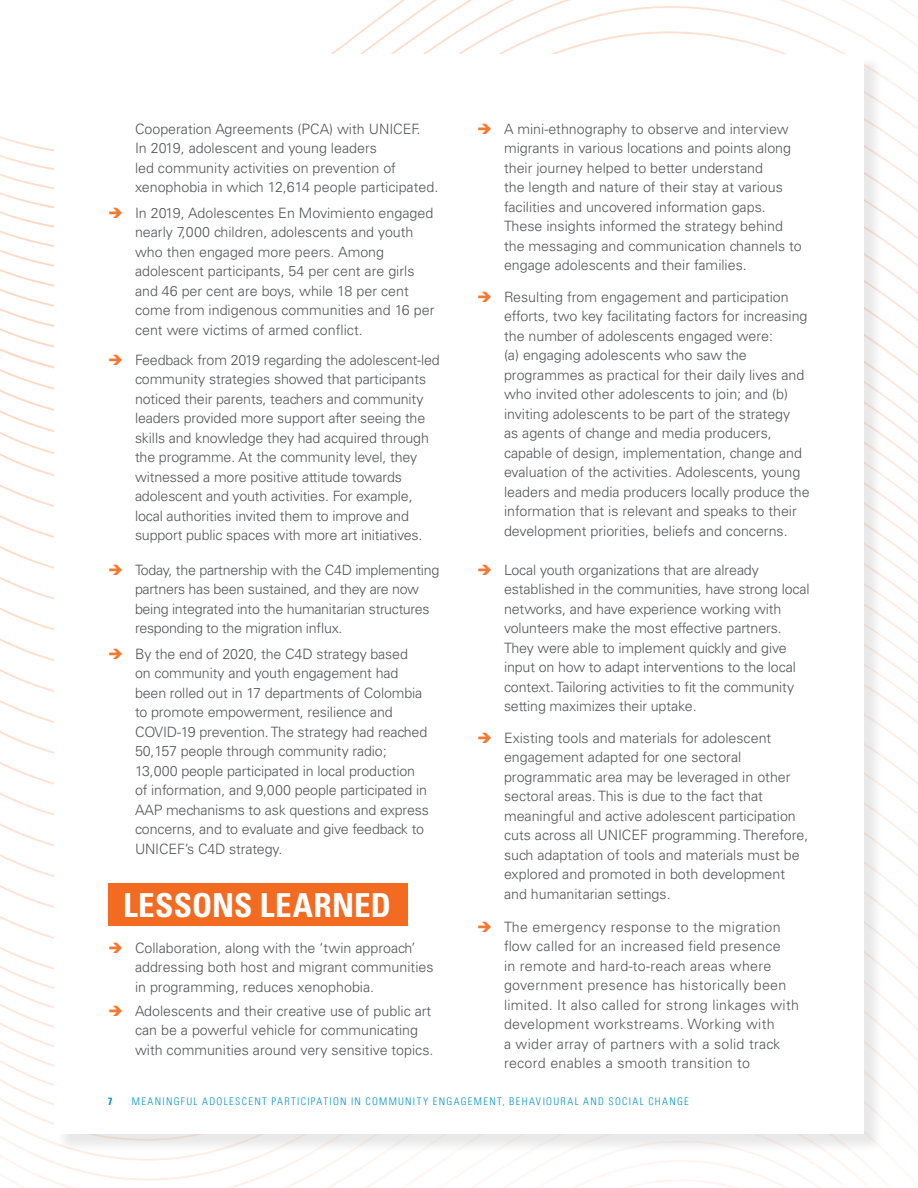
<style>
.page{position:relative;width:918px;height:1188px;background:#fff}
.page>*{position:absolute;margin:0;border:0;box-sizing:border-box;transform-origin:0 0}
.Subhead_1{font:700 condensed 33px "Univers LT Std";letter-spacing:.005em;color:#fff}
.Text_Bullets{font:300 14.25px/19.5px "Univers LT Std";color:#545557}
.Text_Bullets-2{font:300 14.25px/19.5px "Univers LT Std";letter-spacing:.02em;color:#545557}
.Text_Bullets-3{font:300 14.25px/19.5px "Univers LT Std";letter-spacing:-.02em;color:#545557}
.t1{font:300 condensed 10.5px "Univers LT Std";letter-spacing:.125em;color:#0093c5}
.t2{font:700 condensed 10.5px "Univers LT Std";color:#0093c5}
</style>
<div class="page">
<img style="left:0;top:0;width:918px;height:1188px">
<div style="left:56px;top:56px;width:827px;height:1097px;background:#231f20;opacity:.1"></div>
<div style="left:54px;top:54px;width:810px;height:1080px;background:#fff"></div>
<div style="left:108px;top:884px;width:300px;height:42px;background:#f36a21"></div>
<p class="Text_Bullets" style="left:135px;top:119px;width:305px">Cooperation Agreements (PCA) with UNICEF.<br>In 2019, adolescent and young leaders<br>led community activities on prevention of xenophobia in which 12,614 people participated.</p>
<p class="Text_Bullets" style="left:135px;top:203px;width:301px">In 2019, Adolescentes En Movimiento engaged nearly 7,000 children, adolescents and youth who then engaged more peers. Among adolescent participants, 54 per cent are girls and 46 per cent are boys, while 18 per cent come from indigenous communities and 16 per cent were victims of armed conflict.</p>
<p class="Text_Bullets" style="left:135px;top:350px;width:306px">Feedback from 2019 regarding the adolescent-led community strategies showed that participants noticed their parents, teachers and community leaders provided more support after seeing the skills and knowledge they had acquired through the programme. At the community level, they witnessed a more positive attitude towards adolescent and youth activities. For example, local authorities invited them to improve and support public spaces with more art initiatives.</p>
<p class="Text_Bullets-3" style="left:135px;top:560px;width:306px">Today, the partnership with the C4D implementing partners has been sustained, and they are now being integrated into the humanitarian structures responding to the migration influx.</p>
<p class="Text_Bullets" style="left:135px;top:644px;width:295px">By the end of 2020, the C4D strategy based<br>on community and youth engagement had been rolled out in 17 departments of Colombia to promote empowerment, resilience and COVID-19 prevention. The strategy had reached 50,157 people through community radio; 13,000 people participated in local production of information, and 9,000 people participated in AAP mechanisms to ask questions and express concerns, and to evaluate and give feedback to UNICEF’s C4D strategy.</p>
<p class="Subhead_1" style="left:123px;top:885px;width:269px">LESSONS LEARNED</p>
<p class="Text_Bullets" style="left:135px;top:938px;width:300px">Collaboration, along with the ‘twin approach’ addressing both host and migrant communities in programming, reduces xenophobia.</p>
<p class="Text_Bullets" style="left:135px;top:1001px;width:300px">Adolescents and their creative use of public art can be a powerful vehicle for communicating with communities around very sensitive topics.</p>
<p class="Text_Bullets" style="left:504px;top:119px;width:299px">A mini-ethnography to observe and interview migrants in various locations and points along their journey helped to better understand<br>the length and nature of their stay at various facilities and uncovered information gaps.<br>These insights informed the strategy behind the messaging and communication channels to engage adolescents and their families.</p>
<p class="Text_Bullets" style="left:504px;top:287px;width:307px">Resulting from engagement and participation efforts, two key facilitating factors for increasing the number of adolescents engaged were:<br>(a) engaging adolescents who saw the programmes as practical for their daily lives and who invited other adolescents to join; and (b) inviting adolescents to be part of the strategy<br>as agents of change and media producers, capable of design, implementation, change and evaluation of the activities. Adolescents, young leaders and media producers locally produce the information that is relevant and speaks to their development priorities, beliefs and concerns.</p>
<p class="Text_Bullets" style="left:504px;top:560px;width:307px">Local youth organizations that are already established in the communities, have strong local networks, and have experience working with volunteers make the most effective partners.<br>They were able to implement quickly and give input on how to adapt interventions to the local context. Tailoring activities to fit the community setting maximizes their uptake.</p>
<p class="Text_Bullets" style="left:504px;top:728px;width:306px">Existing tools and materials for adolescent engagement adapted for one sectoral programmatic area may be leveraged in other sectoral areas. This is due to the fact that meaningful and active adolescent participation cuts across all UNICEF programming. Therefore, such adaptation of tools and materials must be explored and promoted in both development and humanitarian settings.</p>
<p class="Text_Bullets-2" style="left:504px;top:917px;width:296px">The emergency response to the migration flow called for an increased field presence<br>in remote and hard-to-reach areas where government presence has historically been limited. It also called for strong linkages with development workstreams. Working with<br>a wider array of partners with a solid track record enables a smooth transition to</p>
<p class="t2" style="left:108px;top:1095px;width:6px">7</p>
<p class="t1" style="left:132px;top:1095px;width:559px">MEANINGFUL ADOLESCENT PARTICIPATION IN COMMUNITY ENGAGEMENT, BEHAVIOURAL AND SOCIAL CHANGE</p>
</div>
